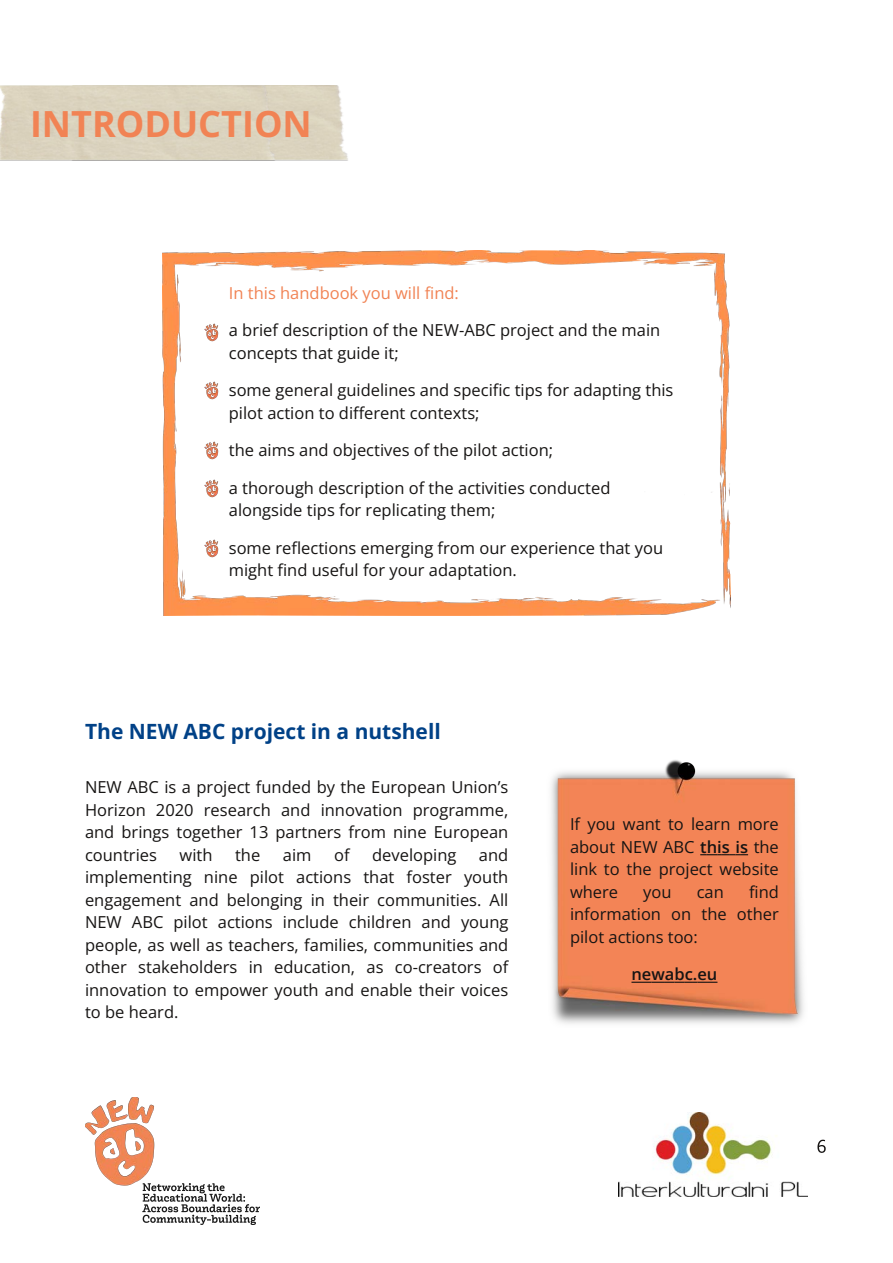
<style>
.page{position:relative;width:893px;height:1263px;background:#fff}
.page>*{position:absolute;margin:0;border:0;box-sizing:border-box;transform-origin:0 0}
.t1{font:700 36px "Open Sans";color:#f18354}
.t2{font:700 21px "Open Sans";color:#004187}
.t3{font:16.5px/22.5px "Open Sans";color:#161413;text-align:justify}
.t4{font:16.5px "Open Sans";color:#f18354}
.t5{font:600 16.5px "Open Sans";color:#161413}
.s1{font-weight:600}
</style>
<div class="page">
<img style="left:85px;top:1097px;width:174px;height:128px">
<svg style="left:817px;top:1140px;width:9px;height:13px"></svg>
<img style="left:618px;top:1112px;width:190px;height:84px">
<img style="left:278px;top:85px;width:70px;height:76px">
<img style="left:551px;top:760px;width:253px;height:264px">
<svg style="left:700px;top:854px;width:48px;height:1px"></svg>
<svg style="left:631px;top:982px;width:86px;height:1px"></svg>
<img style="left:163px;top:251px;width:567px;height:364px">
<img style="left:203px;top:323px;width:16px;height:19px">
<img style="left:203px;top:382px;width:16px;height:18px">
<img style="left:203px;top:442px;width:16px;height:18px">
<img style="left:203px;top:479px;width:16px;height:19px">
<img style="left:203px;top:539px;width:16px;height:19px">
<h1 class="t1" style="left:30px;top:98px;width:283px">INTRODUCTION</h1>
<p class="t4" style="left:229px;top:281px;width:232px">In this handbook you will find:</p>
<p class="t3" style="left:229px;top:318px;width:433px">a brief description of the NEW-ABC project and the main concepts that guide it;</p>
<p class="t3" style="left:229px;top:378px;width:446px">some general guidelines and specific tips for adapting this pilot action to different contexts;</p>
<p class="t3" style="left:229px;top:438px;width:326px">the aims and objectives of the pilot action;</p>
<p class="t3" style="left:229px;top:476px;width:383px">a thorough description of the activities conducted alongside tips for replicating them;</p>
<p class="t3" style="left:229px;top:536px;width:436px">some reflections emerging from our experience that you might find useful for your adaptation.</p>
<p class="t2" style="left:85px;top:716px;width:357px">The NEW ABC project in a nutshell</p>
<p class="t3" style="left:85px;top:775px;width:425px">NEW ABC is a project funded by the European Union’s Horizon 2020 research and innovation programme, and brings together 13 partners from nine European countries</p>
<p class="t3" style="left:180px;top:843px;width:34px">with</p>
<p class="t3" style="left:235px;top:843px;width:27px">the</p>
<p class="t3" style="left:283px;top:843px;width:30px">aim</p>
<p class="t3" style="left:334px;top:843px;width:17px">of</p>
<p class="t3" style="left:372px;top:843px;width:86px">developing</p>
<p class="t3" style="left:85px;top:843px;width:425px;text-indent:394px">and implementing nine pilot actions that foster youth engagement and belonging in their communities. All NEW ABC pilot actions include children and young people, as well as teachers, families, communities and other stakeholders in education, as co-creators of innovation to empower youth and enable their voices to be heard.</p>
<p class="t3" style="left:570px;top:812px;width:210px">If you want to learn more about NEW ABC <span class="s1">this is</span> the link to the project website where</p>
<p class="t3" style="left:570px;top:880px;width:210px;text-indent:179px">find information on the other pilot actions too:</p>
<p class="t5" style="left:631px;top:963px;width:87px">newabc.eu</p>
<p class="t3" style="left:643px;top:880px;width:30px">you</p>
<p class="t3" style="left:697px;top:880px;width:29px">can</p>
</div>
